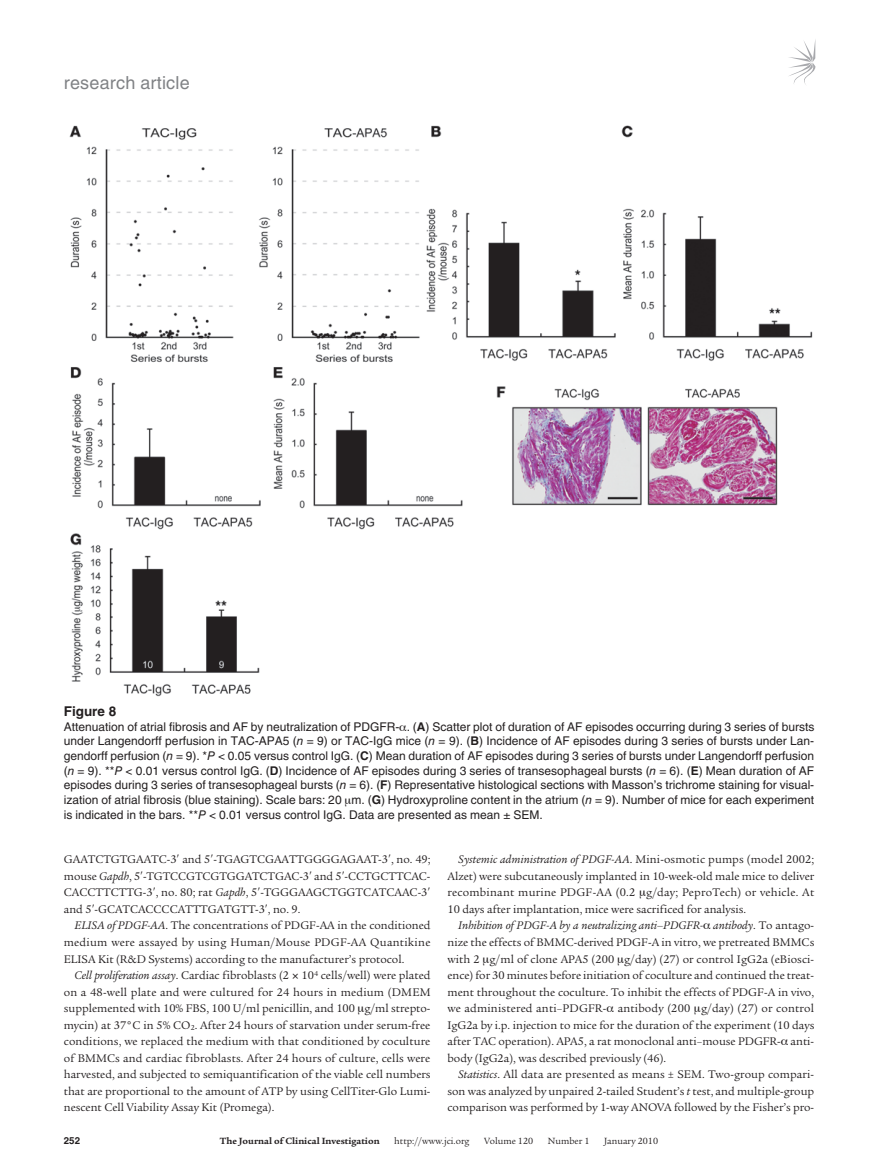
<style>
.page{position:relative;width:878px;height:1174px;background:#fff}
.page>*{position:absolute;margin:0;border:0;box-sizing:border-box;transform-origin:0 0}
.t1{font:18px "Helvetica LT Std";letter-spacing:.01em;color:#808285}
.t2{font:700 13.5px "Helvetica LT Std";color:#231f20}
.t3{font:12px/16.5px "Legacy Serif Std";color:#231f20;text-align:justify}
.t4{font:12px/14.7px "Helvetica LT Std";color:#231f20;text-align:justify}
.t5{font:9.75px "Legacy Serif Std";color:#231f20}
.t6{font:700 9.75px "Legacy Serif Std";color:#231f20}
.t7{font:700 9.75px "Helvetica LT Std";color:#231f20}
.s1{font-weight:700}
.s2{font-style:italic}
</style>
<div class="page">
<svg style="left:789px;top:41px;width:26px;height:44px"></svg>
<img style="left:69px;top:125px;width:744px;height:572px">
<h1 class="t1" style="left:64px;top:72px;width:127px">research article</h1>
<p class="t2" style="left:64px;top:703px;width:54px">Figure 8</p>
<p class="t4" style="left:64px;top:719px;width:752px">Attenuation of atrial fibrosis and AF by neutralization of PDGFR- . (<span class="s1">A</span>) Scatter plot of duration of AF episodes occurring during 3 series of bursts under Langendorff perfusion in TAC-APA5 (<span class="s2">n</span> = 9) or TAC-IgG mice (<span class="s2">n</span> = 9). (<span class="s1">B</span>) Incidence of AF episodes during 3 series of bursts under Lan&shy;gendorff perfusion (<span class="s2">n</span> = 9). *<span class="s2">P</span> &lt; 0.05 versus control IgG. (<span class="s1">C</span>) Mean duration of AF episodes during 3 series of bursts under Langendorff perfusion (<span class="s2">n</span> = 9). **<span class="s2">P</span> &lt; 0.01 versus control IgG. (<span class="s1">D</span>) Incidence of AF episodes during 3 series of transesophageal bursts (<span class="s2">n</span> = 6). (<span class="s1">E</span>) Mean duration of AF episodes during 3 series of transesophageal bursts (<span class="s2">n</span> = 6). (<span class="s1">F</span>) Representative histological sections with Masson’s trichrome staining for visual&shy;ization of atrial fibrosis (blue staining). Scale bars: 20 m. (<span class="s1">G</span>) Hydroxyproline content in the atrium (<span class="s2">n</span> = 9). Number of mice for each experiment is indicated in the bars. **<span class="s2">P</span> &lt; 0.01 versus control IgG. Data are presented as mean ± SEM.</p>
<p class="t3" style="left:64px;top:851px;width:368px;text-align:left">GAATCTGTGAATC-3 and 5 -TGAGTCGAATTGGGGAGAAT-3 , no. 49; mouse <span class="s2">Gapdh</span>, 5 -TGTCCGTCGTGGATCTGAC-3 and 5 -CCTGCTTCAC-CACCTTCTTG-3 , no. 80; rat <span class="s2">Gapdh</span>, 5 -TGGGAAGCTGGTCATCAAC-3 and 5 -GCATCACCCCATTTGATGTT-3 , no. 9.</p>
<p class="t3" style="left:64px;top:917px;width:368px;text-indent:11px"><span class="s2">ELISA of PDGF-AA</span>. The concentrations of PDGF-AA in the conditioned medium were assayed by using Human/Mouse PDGF-AA Quantikine ELISA Kit (R&amp;D Systems) according to the manufacturer’s protocol.</p>
<p class="t3" style="left:64px;top:967px;width:368px;text-indent:11px"><span class="s2">Cell proliferation assay</span>. Cardiac fibroblasts (2 10<sup>4</sup> cells/well) were plated on a 48-well plate and were cultured for 24 hours in medium (DMEM supplemented with 10% FBS, 100 U/ml penicillin, and 100 g/ml strepto&shy;mycin) at 37°C in 5% CO<sub>2</sub>. After 24 hours of starvation under serum-free conditions, we replaced the medium with that conditioned by coculture of BMMCs and cardiac fibroblasts. After 24 hours of culture, cells were harvested, and subjected to semiquantification of the viable cell numbers that are proportional to the amount of ATP by using CellTiter-Glo Lumi&shy;nescent Cell Viability Assay Kit (Promega).</p>
<p class="t3" style="left:447px;top:851px;width:368px;text-indent:11px"><span class="s2">Systemic administration of PDGF-AA</span>. Mini-osmotic pumps (model 2002; Alzet) were subcutaneously implanted in 10-week-old male mice to deliver recombinant murine PDGF-AA (0.2 g/day; PeproTech) or vehicle. At 10 days after implantation, mice were sacrificed for analysis.</p>
<p class="t3" style="left:447px;top:917px;width:368px;text-indent:11px"><span class="s2">Inhibition of PDGF-A by a neutralizing anti–PDGFR- antibody</span>. To antago&shy;nize the effects of BMMC-derived PDGF-A in vitro, we pretreated BMMCs with 2 g/ml of clone APA5 (200 g/day) (27) or control IgG2a (eBiosci&shy;ence) for 30 minutes before initiation of coculture and continued the treat&shy;ment throughout the coculture. To inhibit the effects of PDGF-A in vivo, we administered anti–PDGFR- antibody (200 g/day) (27) or control IgG2a by i.p. injection to mice for the duration of the experiment (10 days after TAC operation). APA5, a rat monoclonal anti–mouse PDGFR- anti&shy;body (IgG2a), was described previously (46).</p>
<p class="t3" style="left:447px;top:1066px;width:368px;text-indent:11px"><span class="s2">Statistics</span>. All data are presented as means ± SEM. Two-group compari&shy;son was analyzed by unpaired 2-tailed Student’s <span class="s2">t</span> test, and multiple-group comparison was performed by 1-way ANOVA followed by the Fisher’s pro-</p>
<p class="t7" style="left:64px;top:1134px;width:18px">252</p>
<p class="t6" style="left:220px;top:1135px;width:161px">The Journal of Clinical Investigation</p>
<p class="t5" style="left:394px;top:1135px;width:77px">http://www.jci.org</p>
<p class="t5" style="left:484px;top:1135px;width:50px">Volume 120</p>
<p class="t5" style="left:548px;top:1135px;width:43px">Number 1</p>
<p class="t5" style="left:604px;top:1135px;width:55px">January 2010</p>
</div>
